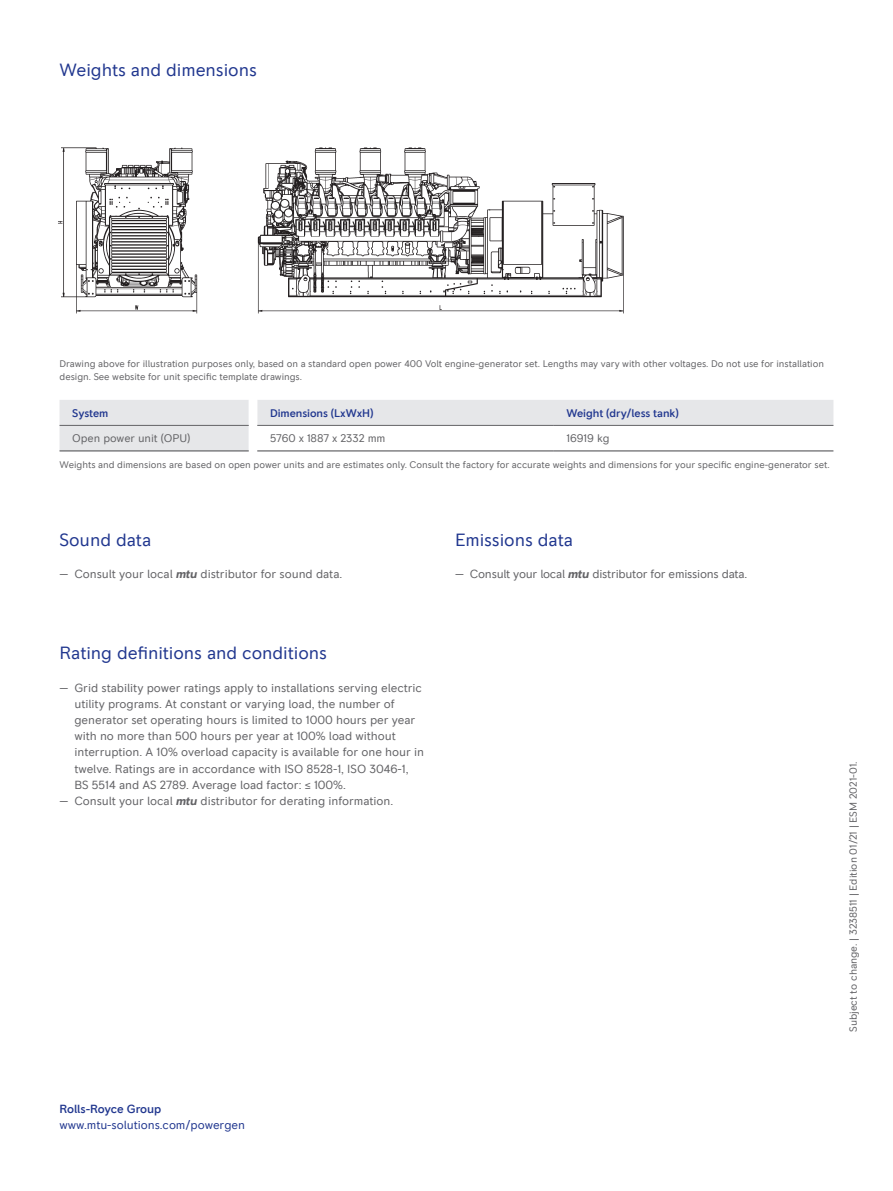
<style>
.page{position:relative;width:893px;height:1191px;background:#fff}
.page>*{position:absolute;margin:0;border:0;box-sizing:border-box;transform-origin:0 0}
.t1{font:18px "RR Pioneer";letter-spacing:-.005em;color:#21378f}
.t2{font:12px/16.2px "RR Pioneer";letter-spacing:-.005em;color:#636366}
.t3{font:12px "RR Pioneer";letter-spacing:-.005em;color:#21378f}
.t4{font:500 12px "RR Pioneer";letter-spacing:-.01em;color:#21378f}
.t5{font:500 11.25px "RR Pioneer";letter-spacing:-.005em;color:#21378f}
.t6{font:11.25px "RR Pioneer";letter-spacing:-.005em;color:#636366}
.t7{font:10.5px "RR Pioneer";letter-spacing:-.005em;color:#636366}
.t8{font:9.75px/12.6px "RR Pioneer";letter-spacing:-.005em;color:#636366}
.s1{font-weight:700;font-style:italic}
</style>
<div class="page">
<img style="left:58px;top:147px;width:140px;height:167px">
<img style="left:257px;top:147px;width:367px;height:167px">
<svg style="left:60px;top:400px;width:773px;height:50px"></svg>
<hr style="left:60px;top:425px;width:189px;height:1px;background:#636366">
<hr style="left:257px;top:425px;width:297px;height:1px;background:#636366">
<hr style="left:554px;top:425px;width:279px;height:1px;background:#636366">
<hr style="left:60px;top:450px;width:189px;height:1px;background:#636366">
<hr style="left:257px;top:450px;width:297px;height:1px;background:#636366">
<hr style="left:554px;top:450px;width:279px;height:1px;background:#636366">
<h1 class="t1" style="left:60px;top:59px;width:199px">Weights and dimensions</h1>
<p class="t8" style="left:60px;top:358px;width:766px">Drawing above for illustration purposes only, based on a standard open power 400 Volt engine-generator set. Lengths may vary with other voltages. Do not use for installation design. See website for unit specific template drawings.</p>
<p class="t5" style="left:72px;top:406px;width:38px">System</p>
<p class="t5" style="left:270px;top:406px;width:105px">Dimensions (LxWxH)</p>
<p class="t5" style="left:567px;top:406px;width:114px">Weight (dry/less tank)</p>
<p class="t6" style="left:72px;top:432px;width:120px">Open power unit (OPU)</p>
<p class="t6" style="left:270px;top:432px;width:117px">5760 x 1887 x 2332 mm</p>
<p class="t6" style="left:567px;top:432px;width:44px">16919 kg</p>
<p class="t8" style="left:60px;top:458px;width:772px">Weights and dimensions are based on open power units and are estimates only. Consult the factory for accurate weights and dimensions for your specific engine-generator set.</p>
<h1 class="t1" style="left:60px;top:529px;width:93px">Sound data</h1>
<p class="t2" style="left:60px;top:566px;width:284px">— Consult your local <span class="s1">mtu</span> distributor for sound data.</p>
<h1 class="t1" style="left:455px;top:529px;width:120px">Emissions data</h1>
<p class="t2" style="left:455px;top:566px;width:294px">— Consult your local <span class="s1">mtu</span> distributor for emissions data.</p>
<h1 class="t1" style="left:60px;top:642px;width:269px">Rating definitions and conditions</h1>
<p class="t2" style="left:74px;top:679px;width:351px;text-indent:-15px">— Grid stability power ratings apply to installations serving electric utility programs. At constant or varying load, the number of generator set operating hours is limited to 1000 hours per year with no more than 500 hours per year at 100% load without interruption. A 10% overload capacity is available for one hour in twelve. Ratings are in accordance with ISO 8528-1, ISO 3046-1, BS 5514 and AS 2789. Average load factor: ≤ 100%.</p>
<p class="t2" style="left:60px;top:793px;width:335px">— Consult your local <span class="s1">mtu</span> distributor for derating information.</p>
<p class="t7" style="left:847px;top:1032px;width:272px;rotate:-90deg">Subject to change. | 3238511 | Edition 01/21 | ESM 2021-01.</p>
<p class="t4" style="left:60px;top:1101px;width:103px">Rolls-Royce Group</p>
<p class="t3" style="left:60px;top:1118px;width:187px">www.mtu-solutions.com/powergen</p>
</div>
